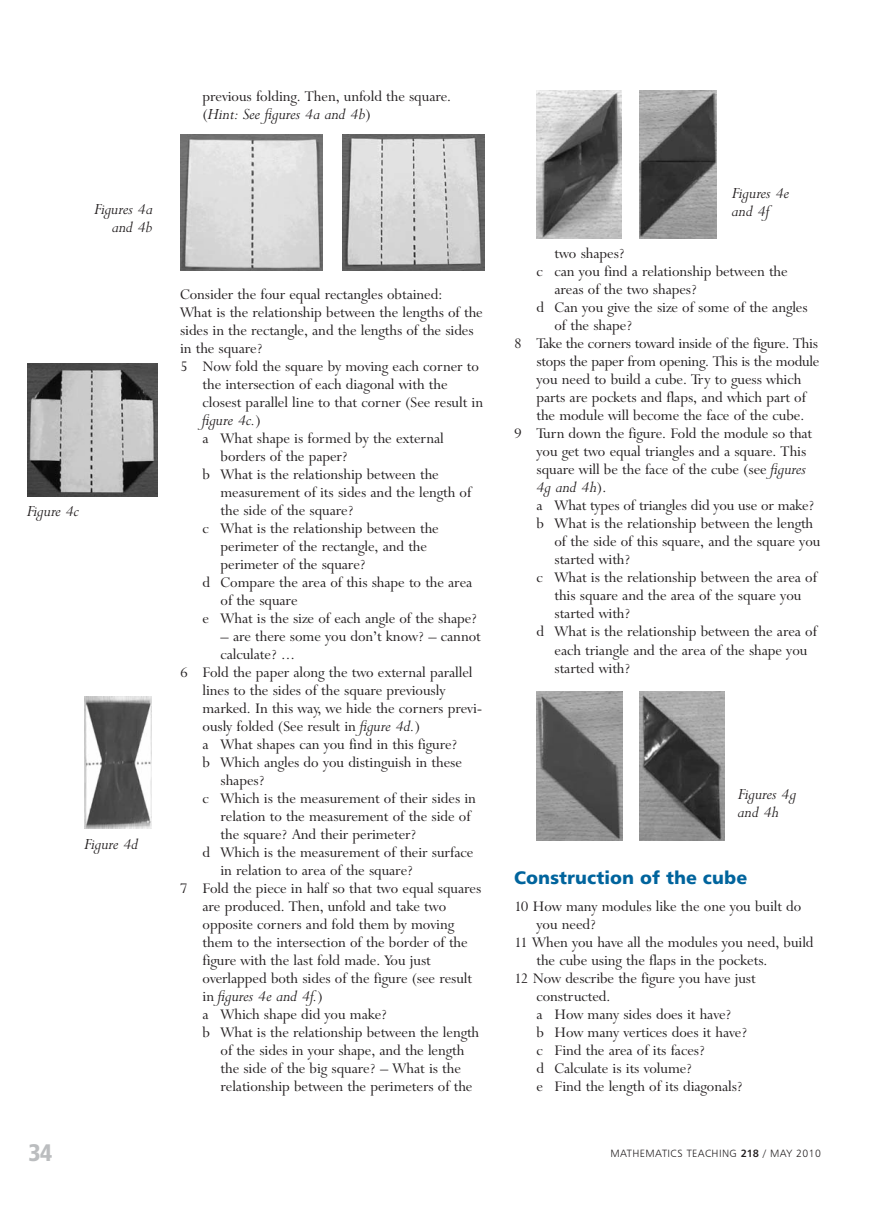
<style>
.page{position:relative;width:893px;height:1217px;background:#fff}
.page>*{position:absolute;margin:0;border:0;box-sizing:border-box;transform-origin:0 0}
.t1{font:24px "Humanist 777 BT Black Condensed B";color:#bbbdbf}
.t2{font:18px "Humanist 777 BT Black B";color:#00649d}
.t3{font:italic 17.7px/18px "Lapidary 333 BT";color:#231f20}
.t4{font:16.5px "Lapidary 333 BT";color:#231f20}
.t5{font:10.5px "Humanist 777 BT Light B";letter-spacing:.04em;color:#231f20}
.s1{font-style:normal;font-size:16.5px}
.s2{font-style:italic;font-size:17.7px}
.s3{font-family:"Humanist 777 BT Bold B"}
</style>
<div class="page">
<img style="left:180px;top:134px;width:143px;height:136px">
<img style="left:343px;top:134px;width:141px;height:136px">
<img style="left:27px;top:364px;width:131px;height:132px">
<svg style="left:84px;top:828px;width:68px;height:1px"></svg>
<img style="left:84px;top:696px;width:68px;height:132px">
<img style="left:536px;top:90px;width:86px;height:148px">
<img style="left:639px;top:90px;width:77px;height:148px">
<img style="left:536px;top:691px;width:87px;height:148px">
<img style="left:639px;top:691px;width:85px;height:148px">
<p class="t4" style="left:202px;top:90px;width:250px">previous folding. Then, unfold the square.</p>
<p class="t3" style="left:202px;top:107px;width:170px"><span class="s1">(</span>Hint: See figures 4a and 4b<span class="s1">)</span></p>
<p class="t3" style="left:95px;top:202px;width:60px;text-align:right">Figures 4a and 4b</p>
<p class="t3" style="left:27px;top:504px;width:54px">Figure 4c</p>
<p class="t3" style="left:85px;top:836px;width:56px">Figure 4d</p>
<p class="t4" style="left:180px;top:288px;width:264px">Consider the four equal rectangles obtained:</p>
<p class="t4" style="left:180px;top:306px;width:304px">What is the relationship between the lengths of the</p>
<p class="t4" style="left:180px;top:324px;width:295px">sides in the rectangle, and the lengths of the sides</p>
<p class="t4" style="left:180px;top:342px;width:84px">in the square?</p>
<p class="t4" style="left:180px;top:360px;width:300px">5 Now fold the square by moving each corner to</p>
<p class="t4" style="left:202px;top:378px;width:246px">the intersection of each diagonal with the</p>
<p class="t4" style="left:202px;top:396px;width:282px">closest parallel line to that corner (See result in</p>
<p class="t3" style="left:202px;top:413px;width:60px">figure 4c.<span class="s1">)</span></p>
<p class="t4" style="left:203px;top:432px;width:243px">a What shape is formed by the external</p>
<p class="t4" style="left:221px;top:450px;width:129px">borders of the paper?</p>
<p class="t4" style="left:203px;top:468px;width:238px">b What is the relationship between the</p>
<p class="t4" style="left:221px;top:486px;width:252px">measurement of its sides and the length of</p>
<p class="t4" style="left:221px;top:504px;width:135px">the side of the square?</p>
<p class="t4" style="left:203px;top:522px;width:238px">c What is the relationship between the</p>
<p class="t4" style="left:221px;top:540px;width:208px">perimeter of the rectangle, and the</p>
<p class="t4" style="left:221px;top:558px;width:147px">perimeter of the square?</p>
<p class="t4" style="left:203px;top:576px;width:271px">d Compare the area of this shape to the area</p>
<p class="t4" style="left:221px;top:594px;width:79px">of the square</p>
<p class="t4" style="left:203px;top:612px;width:276px">e What is the size of each angle of the shape?</p>
<p class="t4" style="left:221px;top:630px;width:262px">– are there some you don’t know? – cannot</p>
<p class="t4" style="left:221px;top:648px;width:76px">calculate? ...</p>
<p class="t4" style="left:180px;top:666px;width:294px">6 Fold the paper along the two external parallel</p>
<p class="t4" style="left:203px;top:684px;width:244px">lines to the sides of the square previously</p>
<p class="t4" style="left:203px;top:702px;width:281px">marked. In this way, we hide the corners previ-</p>
<p class="t4" style="left:203px;top:720px;width:219px">ously folded (See result in <span class="s2">figure 4d.</span>)</p>
<p class="t4" style="left:202px;top:738px;width:257px">a What shapes can you find in this figure?</p>
<p class="t4" style="left:202px;top:756px;width:261px">b Which angles do you distinguish in these</p>
<p class="t4" style="left:220px;top:774px;width:46px">shapes?</p>
<p class="t4" style="left:202px;top:792px;width:275px">c Which is the measurement of their sides in</p>
<p class="t4" style="left:220px;top:810px;width:252px">relation to the measurement of the side of</p>
<p class="t4" style="left:220px;top:828px;width:198px">the square? And their perimeter?</p>
<p class="t4" style="left:202px;top:846px;width:272px">d Which is the measurement of their surface</p>
<p class="t4" style="left:220px;top:864px;width:194px">in relation to area of the square?</p>
<p class="t4" style="left:180px;top:882px;width:303px">7 Fold the piece in half so that two equal squares</p>
<p class="t4" style="left:202px;top:900px;width:245px">are produced. Then, unfold and take two</p>
<p class="t4" style="left:202px;top:918px;width:253px">opposite corners and fold them by moving</p>
<p class="t4" style="left:202px;top:936px;width:267px">them to the intersection of the border of the</p>
<p class="t4" style="left:202px;top:954px;width:230px">figure with the last fold made. You just</p>
<p class="t4" style="left:202px;top:972px;width:271px">overlapped both sides of the figure (see result</p>
<p class="t3" style="left:202px;top:989px;width:122px"><span class="s1">in</span> figures 4e and 4f.<span class="s1">)</span></p>
<p class="t4" style="left:202px;top:1008px;width:186px">a Which shape did you make?</p>
<p class="t4" style="left:202px;top:1026px;width:278px">b What is the relationship between the length</p>
<p class="t4" style="left:220px;top:1044px;width:245px">of the sides in your shape, and the length</p>
<p class="t4" style="left:220px;top:1062px;width:242px">the side of the big square? – What is the</p>
<p class="t4" style="left:220px;top:1080px;width:253px">relationship between the perimeters of the</p>
<p class="t3" style="left:732px;top:186px;width:59px">Figures 4e and 4f</p>
<p class="t4" style="left:554px;top:248px;width:72px">two shapes?</p>
<p class="t4" style="left:536px;top:266px;width:253px">c can you find a relationship between the</p>
<p class="t4" style="left:554px;top:284px;width:144px">areas of the two shapes?</p>
<p class="t4" style="left:536px;top:302px;width:273px">d Can you give the size of some of the angles</p>
<p class="t4" style="left:554px;top:320px;width:80px">of the shape?</p>
<p class="t4" style="left:514px;top:338px;width:305px">8 Take the corners toward inside of the figure. This</p>
<p class="t4" style="left:536px;top:356px;width:284px">stops the paper from opening. This is the module</p>
<p class="t4" style="left:536px;top:374px;width:266px">you need to build a cube. Try to guess which</p>
<p class="t4" style="left:536px;top:392px;width:271px">parts are pockets and flaps, and which part of</p>
<p class="t4" style="left:536px;top:410px;width:269px">the module will become the face of the cube.</p>
<p class="t4" style="left:514px;top:428px;width:300px">9 Turn down the figure. Fold the module so that</p>
<p class="t4" style="left:536px;top:446px;width:271px">you get two equal triangles and a square. This</p>
<p class="t4" style="left:536px;top:464px;width:271px">square will be the face of the cube (see <span class="s2">figures</span></p>
<p class="t3" style="left:536px;top:480px;width:71px">4g and 4h<span class="s1">).</span></p>
<p class="t4" style="left:536px;top:500px;width:280px">a What types of triangles did you use or make?</p>
<p class="t4" style="left:536px;top:518px;width:278px">b What is the relationship between the length</p>
<p class="t4" style="left:554px;top:536px;width:267px">of the side of this square, and the square you</p>
<p class="t4" style="left:554px;top:554px;width:78px">started with?</p>
<p class="t4" style="left:536px;top:572px;width:282px">c What is the relationship between the area of</p>
<p class="t4" style="left:554px;top:590px;width:248px">this square and the area of the square you</p>
<p class="t4" style="left:554px;top:608px;width:78px">started with?</p>
<p class="t4" style="left:536px;top:626px;width:282px">d What is the relationship between the area of</p>
<p class="t4" style="left:554px;top:644px;width:254px">each triangle and the area of the shape you</p>
<p class="t4" style="left:554px;top:662px;width:78px">started with?</p>
<p class="t3" style="left:738px;top:787px;width:60px">Figures 4g and 4h</p>
<p class="t2" style="left:514px;top:870px;width:235px">Construction of the cube</p>
<p class="t4" style="left:514px;top:900px;width:289px">10 How many modules like the one you built do</p>
<p class="t4" style="left:536px;top:918px;width:61px">you need?</p>
<p class="t4" style="left:514px;top:936px;width:301px">11 When you have all the modules you need, build</p>
<p class="t4" style="left:536px;top:954px;width:232px">the cube using the flaps in the pockets.</p>
<p class="t4" style="left:514px;top:972px;width:243px">12 Now describe the figure you have just</p>
<p class="t4" style="left:536px;top:990px;width:75px">constructed.</p>
<p class="t4" style="left:536px;top:1008px;width:197px">a How many sides does it have?</p>
<p class="t4" style="left:536px;top:1026px;width:213px">b How many vertices does it have?</p>
<p class="t4" style="left:536px;top:1044px;width:170px">c Find the area of its faces?</p>
<p class="t4" style="left:536px;top:1062px;width:157px">d Calculate is its volume?</p>
<p class="t4" style="left:536px;top:1080px;width:208px">e Find the length of its diagonals?</p>
<h1 class="t1" style="left:29px;top:1142px;width:25px">34</h1>
<p class="t5" style="left:610px;top:1148px;width:212px">MATHEMATICS TEACHING <span class="s3">218</span> / MAY 2010</p>
</div>
